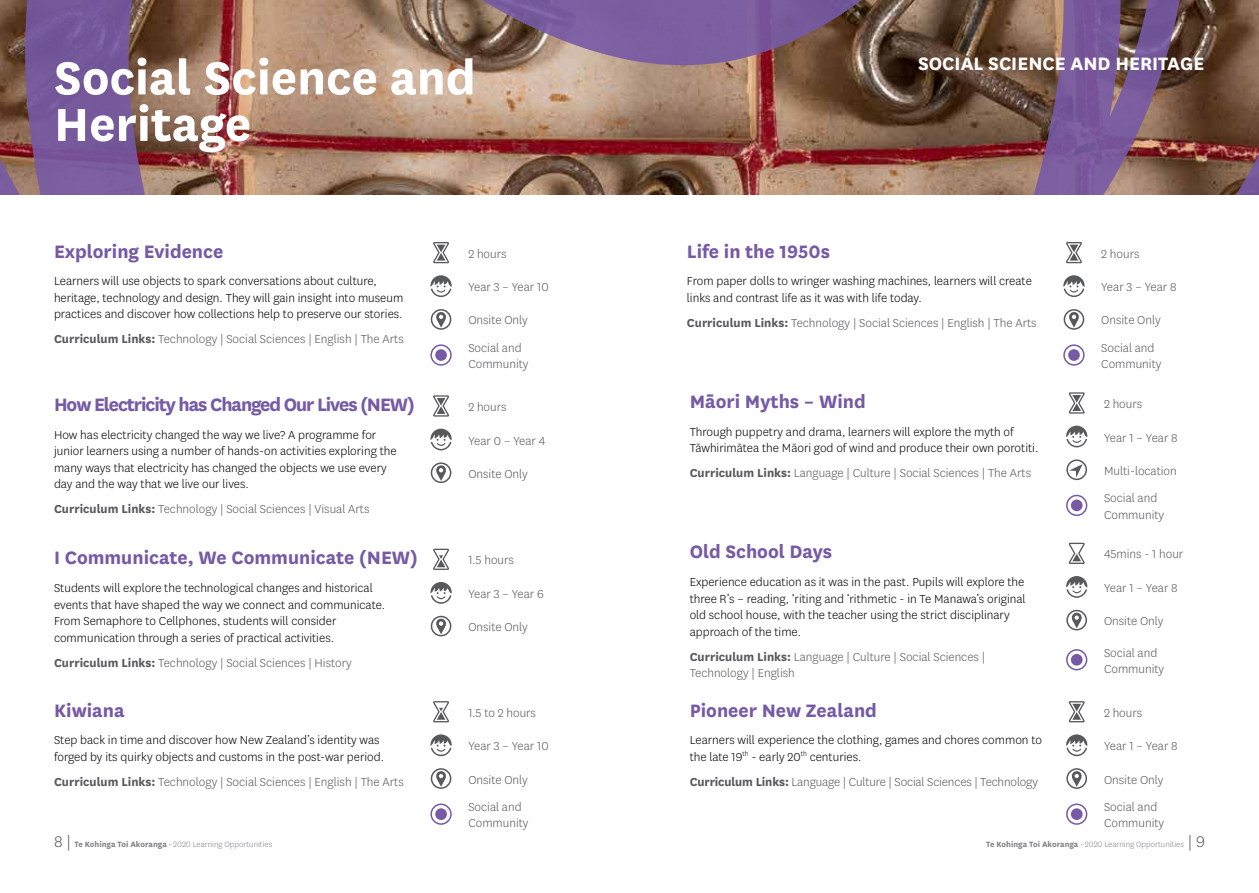
<style>
.page{position:relative;width:1259px;height:893px;background:#fff}
.page>*{position:absolute;margin:0;border:0;box-sizing:border-box;transform-origin:0 0}
.t1{font:700 54px/46.5px "National";color:#fff}
.t2{font:700 21px "National";color:#765aa6}
.t3{font:700 21px "National";letter-spacing:-.05em;color:#765aa6}
.t4{font:700 21px "National";color:#fff}
.t5{font:300 13.5px/16.5px "National";color:#000}
.t6{font:300 13.5px/27.3px "National";color:#58595b}
.t7{font:300 9px "National";color:#808285}
.s1{font-weight:700}
.s2{font-size:18px;color:#58595b}
</style>
<div class="page">
<img style="left:0;top:0;width:1259px;height:195px">
<svg style="left:433px;top:242px;width:16px;height:21px"></svg>
<svg style="left:430px;top:275px;width:22px;height:22px"></svg>
<div style="left:431px;top:309px;width:20px;height:21px;border:2px solid #58595b;border-radius:50%"></div>
<svg style="left:436px;top:312px;width:10px;height:16px"></svg>
<div style="left:435px;top:349px;width:12px;height:12px;background:#765aa6;border-radius:50%"></div>
<div style="left:430px;top:344px;width:22px;height:22px;border:2px solid #765aa6;border-radius:50%"></div>
<svg style="left:433px;top:701px;width:16px;height:21px"></svg>
<svg style="left:430px;top:734px;width:22px;height:22px"></svg>
<div style="left:431px;top:768px;width:20px;height:21px;border:2px solid #58595b;border-radius:50%"></div>
<svg style="left:436px;top:771px;width:10px;height:16px"></svg>
<div style="left:435px;top:808px;width:12px;height:12px;background:#765aa6;border-radius:50%"></div>
<div style="left:430px;top:803px;width:22px;height:22px;border:2px solid #765aa6;border-radius:50%"></div>
<svg style="left:1066px;top:242px;width:16px;height:21px"></svg>
<svg style="left:1063px;top:275px;width:21px;height:22px"></svg>
<div style="left:1063px;top:309px;width:21px;height:21px;border:2px solid #58595b;border-radius:50%"></div>
<svg style="left:1069px;top:312px;width:10px;height:16px"></svg>
<div style="left:1068px;top:349px;width:11px;height:12px;background:#765aa6;border-radius:50%"></div>
<div style="left:1063px;top:344px;width:21px;height:22px;border:2px solid #765aa6;border-radius:50%"></div>
<svg style="left:1068px;top:392px;width:16px;height:22px"></svg>
<svg style="left:1066px;top:425px;width:21px;height:23px"></svg>
<div style="left:1066px;top:459px;width:21px;height:21px;border:2px solid #58595b;border-radius:50%"></div>
<svg style="left:1069px;top:464px;width:13px;height:14px"></svg>
<div style="left:1071px;top:500px;width:11px;height:11px;background:#765aa6;border-radius:50%"></div>
<div style="left:1066px;top:495px;width:21px;height:21px;border:2px solid #765aa6;border-radius:50%"></div>
<svg style="left:1068px;top:543px;width:16px;height:21px"></svg>
<svg style="left:1066px;top:576px;width:21px;height:22px"></svg>
<div style="left:1066px;top:610px;width:21px;height:20px;border:2px solid #58595b;border-radius:50%"></div>
<svg style="left:1071px;top:613px;width:10px;height:15px"></svg>
<div style="left:1071px;top:654px;width:11px;height:12px;background:#765aa6;border-radius:50%"></div>
<div style="left:1066px;top:649px;width:21px;height:21px;border:2px solid #765aa6;border-radius:50%"></div>
<svg style="left:1068px;top:701px;width:16px;height:21px"></svg>
<svg style="left:1066px;top:734px;width:21px;height:22px"></svg>
<div style="left:1066px;top:768px;width:21px;height:21px;border:2px solid #58595b;border-radius:50%"></div>
<svg style="left:1071px;top:771px;width:10px;height:16px"></svg>
<div style="left:1071px;top:808px;width:11px;height:12px;background:#765aa6;border-radius:50%"></div>
<div style="left:1066px;top:803px;width:21px;height:22px;border:2px solid #765aa6;border-radius:50%"></div>
<svg style="left:433px;top:395px;width:16px;height:22px"></svg>
<svg style="left:430px;top:428px;width:22px;height:22px"></svg>
<div style="left:431px;top:462px;width:20px;height:21px;border:2px solid #58595b;border-radius:50%"></div>
<svg style="left:436px;top:465px;width:10px;height:16px"></svg>
<svg style="left:433px;top:549px;width:16px;height:21px"></svg>
<svg style="left:430px;top:582px;width:22px;height:22px"></svg>
<div style="left:431px;top:616px;width:20px;height:20px;border:2px solid #58595b;border-radius:50%"></div>
<svg style="left:436px;top:619px;width:10px;height:15px"></svg>
<h1 class="t1" style="left:54px;top:51px;width:423px">Social Science and<br>Heritage</h1>
<h2 class="t2" style="left:54px;top:236px;width:171px">Exploring Evidence</h2>
<p class="t6" style="left:468px;top:239px;width:40px">2 hours</p>
<p class="t5" style="left:54px;top:273px;width:351px">Learners will use objects to spark conversations about culture, heritage, technology and design. They will gain insight into museum practices and discover how collections help to preserve our stories.</p>
<p class="t6" style="left:54px;top:325px;width:351px"><span class="s1">Curriculum Links:</span> Technology | Social Sciences | English | The Arts</p>
<p class="t6" style="left:468px;top:273px;width:82px">Year 3 – Year 10</p>
<p class="t6" style="left:468px;top:306px;width:61px">Onsite Only<br>Social and</p>
<p class="t6" style="left:468px;top:350px;width:62px">Community</p>
<h2 class="t3" style="left:54px;top:390px;width:362px">How Electricity has Changed Our Lives (NEW)</h2>
<p class="t6" style="left:468px;top:393px;width:40px">2 hours</p>
<p class="t5" style="left:54px;top:426px;width:344px">How has electricity changed the way we live? A programme for junior learners using a number of hands-on activities exploring the many ways that electricity has changed the objects we use every day and the way that we live our lives.</p>
<p class="t6" style="left:54px;top:495px;width:317px"><span class="s1">Curriculum Links:</span> Technology | Social Sciences | Visual Arts</p>
<p class="t6" style="left:468px;top:426px;width:79px">Year 0 – Year 4</p>
<p class="t6" style="left:468px;top:460px;width:61px">Onsite Only</p>
<h2 class="t2" style="left:54px;top:543px;width:365px">I Communicate, We Communicate (NEW)</h2>
<p class="t6" style="left:468px;top:546px;width:47px">1.5 hours</p>
<p class="t5" style="left:54px;top:579px;width:333px">Students will explore the technological changes and historical events that have shaped the way we connect and communicate.<br>From Semaphore to Cellphones, students will consider communication through a series of practical activities.</p>
<p class="t6" style="left:54px;top:648px;width:299px"><span class="s1">Curriculum Links:</span> Technology | Social Sciences | History</p>
<p class="t6" style="left:468px;top:580px;width:77px">Year 3 – Year 6</p>
<p class="t6" style="left:468px;top:613px;width:61px">Onsite Only</p>
<h2 class="t2" style="left:54px;top:695px;width:72px">Kiwiana</h2>
<p class="t6" style="left:468px;top:699px;width:69px">1.5 to 2 hours</p>
<p class="t5" style="left:54px;top:732px;width:331px">Step back in time and discover how New Zealand’s identity was forged by its quirky objects and customs in the post-war period.</p>
<p class="t6" style="left:54px;top:768px;width:351px"><span class="s1">Curriculum Links:</span> Technology | Social Sciences | English | The Arts</p>
<p class="t6" style="left:468px;top:732px;width:82px">Year 3 – Year 10</p>
<p class="t6" style="left:468px;top:765px;width:61px">Onsite Only<br>Social and</p>
<p class="t6" style="left:468px;top:809px;width:62px">Community</p>
<h2 class="t4" style="left:918px;top:48px;width:288px">SOCIAL SCIENCE AND HERITAGE</h2>
<h2 class="t2" style="left:687px;top:236px;width:145px">Life in the 1950s</h2>
<p class="t6" style="left:1101px;top:239px;width:40px">2 hours</p>
<p class="t5" style="left:687px;top:273px;width:346px">From paper dolls to wringer washing machines, learners will create links and contrast life as it was with life today.</p>
<p class="t6" style="left:687px;top:309px;width:351px"><span class="s1">Curriculum Links:</span> Technology | Social Sciences | English | The Arts</p>
<p class="t6" style="left:1101px;top:273px;width:77px">Year 3 – Year 8</p>
<p class="t6" style="left:1101px;top:306px;width:61px">Onsite Only<br>Social and</p>
<p class="t6" style="left:1101px;top:350px;width:62px">Community</p>
<h2 class="t2" style="left:689px;top:387px;width:178px">Māori Myths – Wind</h2>
<p class="t6" style="left:1104px;top:390px;width:40px">2 hours</p>
<p class="t5" style="left:689px;top:423px;width:350px">Through puppetry and drama, learners will explore the myth of<br>Tāwhirimātea the Māori god of wind and produce their own porotiti.</p>
<p class="t6" style="left:689px;top:459px;width:343px"><span class="s1">Curriculum Links:</span> Language | Culture | Social Sciences | The Arts</p>
<p class="t6" style="left:1104px;top:423px;width:75px">Year 1 – Year 8</p>
<p class="t6" style="left:1104px;top:457px;width:74px">Multi-location<br>Social and</p>
<p class="t6" style="left:1104px;top:500px;width:62px">Community</p>
<h2 class="t2" style="left:689px;top:537px;width:144px">Old School Days</h2>
<p class="t6" style="left:1104px;top:540px;width:81px">45mins - 1 hour</p>
<p class="t5" style="left:689px;top:573px;width:337px">Experience education as it was in the past. Pupils will explore the three R’s – reading, ‘riting and ‘rithmetic - in Te Manawa’s original old school house, with the teacher using the strict disciplinary approach of the time.</p>
<p class="t6" style="left:689px;top:648px;width:297px;line-height:16.5px"><span class="s1">Curriculum Links:</span> Language | Culture | Social Sciences |<br>Technology | English</p>
<p class="t6" style="left:1104px;top:574px;width:75px">Year 1 – Year 8</p>
<p class="t6" style="left:1104px;top:607px;width:61px">Onsite Only</p>
<p class="t6" style="left:1104px;top:644px;width:62px;line-height:16.5px">Social and<br>Community</p>
<h2 class="t2" style="left:689px;top:695px;width:189px">Pioneer New Zealand</h2>
<p class="t6" style="left:1104px;top:699px;width:40px">2 hours</p>
<p class="t5" style="left:689px;top:732px;width:354px">Learners will experience the clothing, games and chores common to the late 19<sup>th</sup> - early 20<sup>th</sup> centuries.</p>
<p class="t6" style="left:689px;top:768px;width:350px"><span class="s1">Curriculum Links:</span> Language | Culture | Social Sciences | Technology</p>
<p class="t6" style="left:1104px;top:732px;width:75px">Year 1 – Year 8</p>
<p class="t6" style="left:1104px;top:765px;width:61px">Onsite Only<br>Social and</p>
<p class="t6" style="left:1104px;top:809px;width:62px">Community</p>
<p class="t7" style="left:54px;top:839px;width:220px"><span class="s2">8 |</span> <span class="s1">Te Kohinga Toi Akoranga</span> • 2020 Learning Opportunities</p>
<p class="t7" style="left:986px;top:839px;width:220px"><span class="s1">Te Kohinga Toi Akoranga</span> • 2020 Learning Opportunities <span class="s2">| 9</span></p>
</div>
